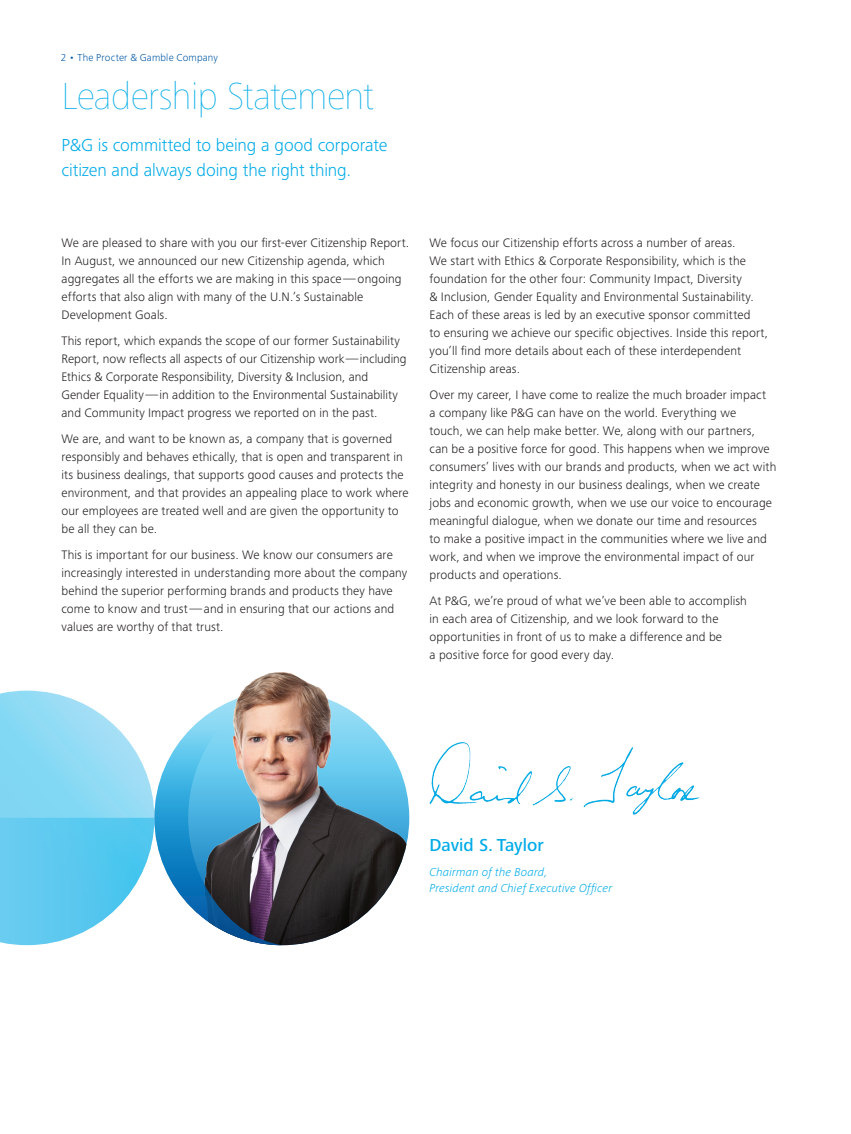
<style>
.page{position:relative;width:851px;height:1134px;background:#fff}
.page>*{position:absolute;margin:0;border:0;box-sizing:border-box;transform-origin:0 0}
.t1{font:900 39px "Frutiger Next Pro";letter-spacing:-.015em;color:#00abe7}
.t2{font:300 18px/25.5px "Frutiger Next Pro";letter-spacing:-.005em;color:#00abe7}
.t3{font:500 18px "Frutiger Next Pro";color:#00abe7}
.t4{font:300 12.75px/18px "Frutiger Next Pro";letter-spacing:.005em;color:#231f20}
.t5{font:italic 300 12px/16.5px "Frutiger Next Pro";letter-spacing:.015em;color:#00abe7}
.t6{font:300 10.5px "Frutiger Next Pro";letter-spacing:.015em;color:#0158a6}
</style>
<div class="page">
<img style="left:429px;top:742px;width:271px;height:73px">
<img style="left:282px;top:707px;width:127px;height:238px">
<svg style="left:19px;top:690px;width:263px;height:255px"></svg>
<svg style="left:0;top:691px;width:154px;height:254px"></svg>
<img style="left:224px;top:672px;width:121px;height:146px">
<p class="t6" style="left:61px;top:51px;width:159px">2 • The Procter &amp; Gamble Company</p>
<h1 class="t1" style="left:61px;top:74px;width:314px">Leadership Statement</h1>
<h2 class="t2" style="left:61px;top:132px;width:327px">P&amp;G is committed to being a good corporate citizen and always doing the right thing.</h2>
<p class="t4" style="left:61px;top:234px;width:349px">We are pleased to share with you our first-ever Citizenship Report.<br>In August, we announced our new Citizenship agenda, which aggregates all the efforts we are making in this space—ongoing efforts that also align with many of the U.N.’s Sustainable Development Goals.</p>
<p class="t4" style="left:61px;top:332px;width:347px">This report, which expands the scope of our former Sustainability Report, now reflects all aspects of our Citizenship work—including Ethics &amp; Corporate Responsibility, Diversity &amp; Inclusion, and Gender Equality—in addition to the Environmental Sustainability and Community Impact progress we reported on in the past.</p>
<p class="t4" style="left:61px;top:430px;width:348px">We are, and want to be known as, a company that is governed responsibly and behaves ethically, that is open and transparent in its business dealings, that supports good causes and protects the environment, and that provides an appealing place to work where our employees are treated well and are given the opportunity to be all they can be.</p>
<p class="t4" style="left:61px;top:546px;width:347px">This is important for our business. We know our consumers are increasingly interested in understanding more about the company behind the superior performing brands and products they have come to know and trust—and in ensuring that our actions and values are worthy of that trust.</p>
<p class="t4" style="left:429px;top:234px;width:340px">We focus our Citizenship efforts across a number of areas.<br>We start with Ethics &amp; Corporate Responsibility, which is the foundation for the other four: Community Impact, Diversity<br>&amp; Inclusion, Gender Equality and Environmental Sustainability.<br>Each of these areas is led by an executive sponsor committed<br>to ensuring we achieve our specific objectives. Inside this report, you’ll find more details about each of these interdependent Citizenship areas.</p>
<p class="t4" style="left:429px;top:386px;width:348px">Over my career, I have come to realize the much broader impact<br>a company like P&amp;G can have on the world. Everything we<br>touch, we can help make better. We, along with our partners, can be a positive force for good. This happens when we improve consumers’ lives with our brands and products, when we act with integrity and honesty in our business dealings, when we create jobs and economic growth, when we use our voice to encourage meaningful dialogue, when we donate our time and resources<br>to make a positive impact in the communities where we live and work, and when we improve the environmental impact of our products and operations.</p>
<p class="t4" style="left:429px;top:592px;width:319px">At P&amp;G, we’re proud of what we’ve been able to accomplish in each area of Citizenship, and we look forward to the opportunities in front of us to make a difference and be<br>a positive force for good every day.</p>
<h2 class="t3" style="left:429px;top:835px;width:116px">David S. Taylor</h2>
<p class="t5" style="left:429px;top:863px;width:184px">Chairman of the Board,<br>President and Chief Executive Officer</p>
</div>
